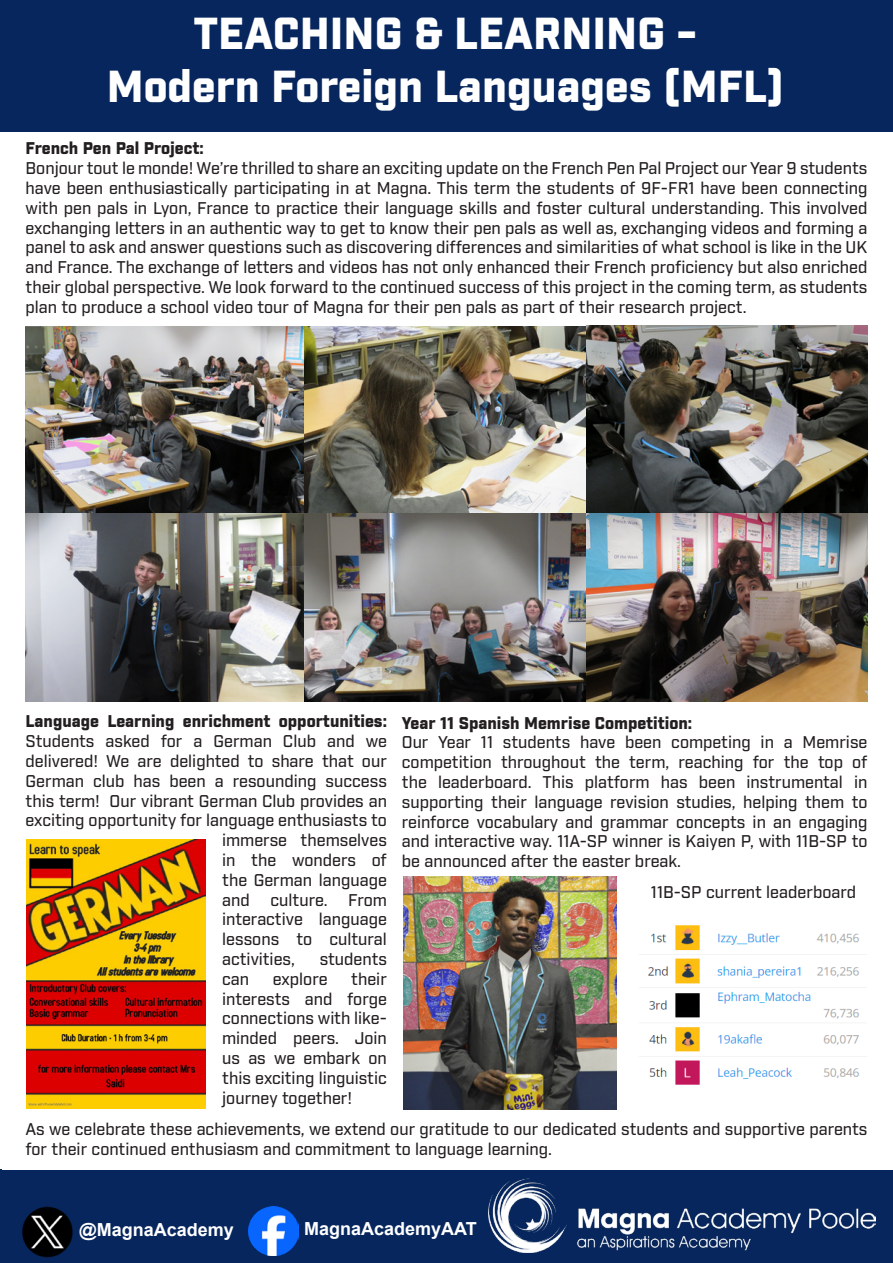
<style>
.page{position:relative;width:893px;height:1263px;background:#fff}
.page>*{position:absolute;margin:0;border:0;box-sizing:border-box;transform-origin:0 0}
.t1{font:900 43.5px/52.2px "Industry";color:#fff;text-align:center}
.t2{font:700 18px "Arial";color:#fff}
.t3{font:500 16.5px/19.8px "Industry";color:#231f20;text-align:justify}
.t4{font:900 16.5px "Industry";color:#231f20}
</style>
<div class="page">
<hr style="left:0;top:1169px;width:1px;height:94px;background:#06265d">
<div style="left:0;top:1170px;width:893px;height:93px;background:#06265d"></div>
<img style="left:488px;top:1178px;width:387px;height:74px">
<img style="left:249px;top:1206px;width:49px;height:49px">
<img style="left:22px;top:1206px;width:51px;height:51px">
<div style="left:0;top:0;width:893px;height:132px;background:#06265d"></div>
<img style="left:26px;top:326px;width:841px;height:376px">
<img style="left:27px;top:840px;width:178px;height:269px">
<img style="left:404px;top:877px;width:213px;height:233px">
<img style="left:640px;top:925px;width:227px;height:160px">
<h1 class="t1" style="left:107px;top:11px;width:679px">TEACHING &amp; LEARNING -<br>Modern Foreign Languages (MFL)</h1>
<p class="t4" style="left:26px;top:141px;width:180px">French Pen Pal Project:</p>
<p class="t3" style="left:26px;top:159px;width:844px">Bonjour tout le monde! We’re thrilled to share an exciting update on the French Pen Pal Project our Year 9 students have been enthusiastically participating in at Magna. This term the students of 9F-FR1 have been connecting with pen pals in Lyon, France to practice their language skills and foster cultural understanding. This involved exchanging letters in an authentic way to get to know their pen pals as well as, exchanging videos and forming a panel to ask and answer questions such as discovering differences and similarities of what school is like in the UK and France. The exchange of letters and videos has not only enhanced their French proficiency but also enriched their global perspective. We look forward to the continued success of this project in the coming term, as students plan to produce a school video tour of Magna for their pen pals as part of their research project.</p>
<p class="t4" style="left:26px;top:714px;width:363px">Language Learning enrichment opportunities:</p>
<p class="t3" style="left:26px;top:732px;width:363px">Students asked for a German Club and we</p>
<p class="t3" style="left:26px;top:752px;width:363px">delivered! We are delighted to share that our</p>
<p class="t3" style="left:26px;top:772px;width:363px">German club has been a resounding success</p>
<p class="t3" style="left:26px;top:792px;width:363px">this term! Our vibrant German Club provides an</p>
<p class="t3" style="left:26px;top:812px;width:363px">exciting opportunity for language enthusiasts to</p>
<p class="t3" style="left:222px;top:831px;width:166px">immerse themselves</p>
<p class="t3" style="left:222px;top:851px;width:166px">in the wonders of</p>
<p class="t3" style="left:222px;top:871px;width:166px">the German language</p>
<p class="t3" style="left:222px;top:891px;width:29px">and</p>
<p class="t3" style="left:270px;top:891px;width:59px">culture.</p>
<p class="t3" style="left:222px;top:891px;width:166px;text-indent:126px">From interactive language lessons to cultural activities,</p>
<p class="t3" style="left:320px;top:950px;width:69px">students</p>
<p class="t3" style="left:222px;top:970px;width:166px;text-indent:129px">their interests and forge connections with like&shy;minded peers. Join us as we embark on this exciting linguistic journey together!</p>
<p class="t3" style="left:222px;top:970px;width:29px">can</p>
<p class="t3" style="left:273px;top:970px;width:56px">explore</p>
<p class="t4" style="left:402px;top:716px;width:292px">Year 11 Spanish Memrise Competition:</p>
<p class="t3" style="left:402px;top:733px;width:467px">Our Year 11 students have been competing in a Memrise competition throughout the term, reaching for the top of the leaderboard. This platform has been instrumental in supporting their language revision studies, helping them to reinforce vocabulary and grammar concepts in an engaging and interactive way. 11A-SP winner is Kaiyen P, with 11B-SP to be announced after the easter break.</p>
<p class="t3" style="left:651px;top:884px;width:207px">11B-SP current leaderboard</p>
<p class="t3" style="left:26px;top:1120px;width:843px">As we celebrate these achievements, we extend our gratitude to our dedicated students and supportive parents for their continued enthusiasm and commitment to language learning.</p>
<p class="t2" style="left:79px;top:1222px;width:156px">@MagnaAcademy</p>
<p class="t2" style="left:304px;top:1221px;width:174px">MagnaAcademyAAT</p>
</div>
